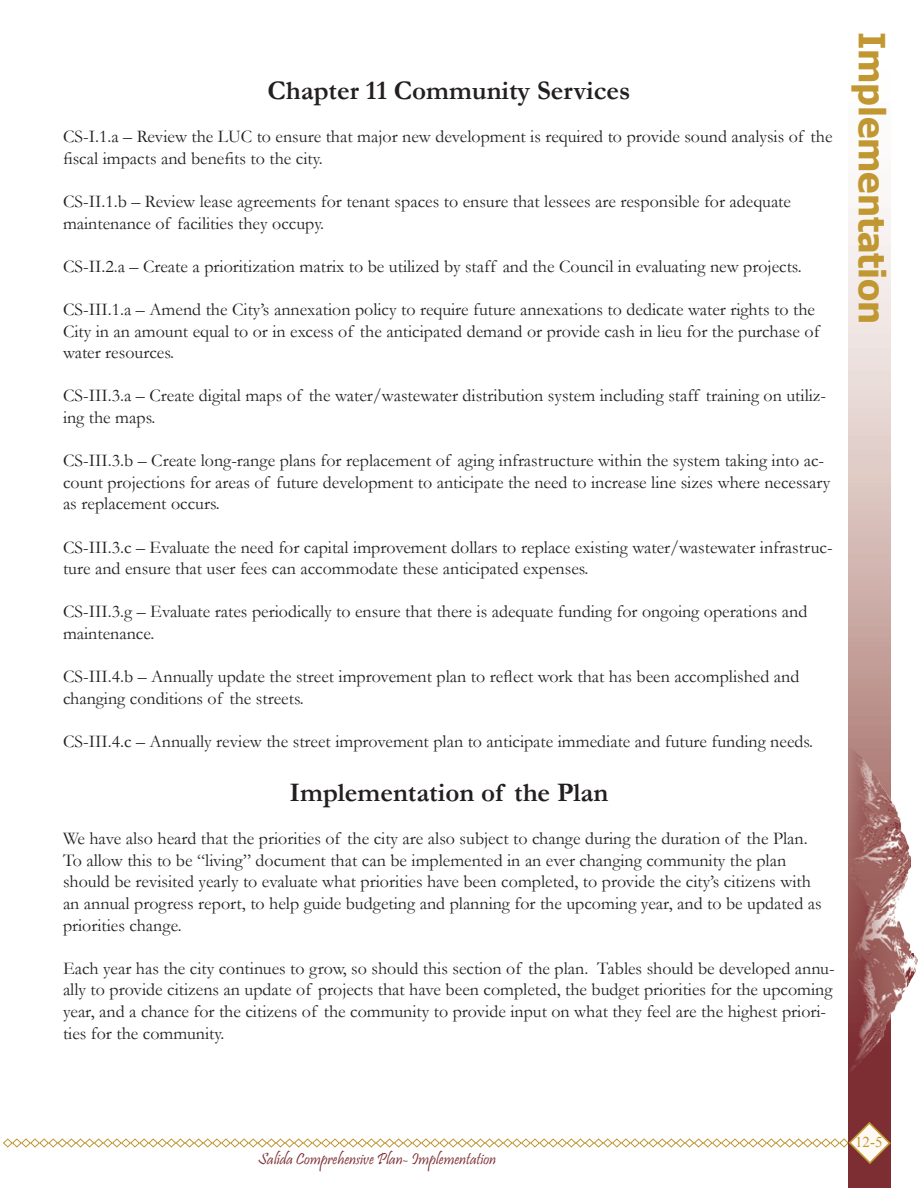
<style>
.page{position:relative;width:918px;height:1188px;background:#fff}
.page>*{position:absolute;margin:0;border:0;box-sizing:border-box;transform-origin:0 0}
.t1{font:700 36px "Tahoma";color:#c19731}
.t2{font:700 27px "Garamond";color:#231f20}
.t3{font:18px/21.6px "Garamond";color:#231f20}
.t4{font:16.5px "Pristina";color:#7d2f34}
.t5{font:15px "Times New Roman";color:#c19731}
</style>
<div class="page">
<svg style="left:849px;top:208px;width:42px;height:980px;background:#d1b4b1"></svg>
<img style="left:849px;top:746px;width:69px;height:330px">
<svg style="left:3px;top:1121px;width:888px;height:44px"></svg>
<p class="t2" style="left:268px;top:72px;width:364px">Chapter 11 Community Services</p>
<p class="t3" style="left:63px;top:125px;width:771px">CS-I.1.a – Review the LUC to ensure that major new development is required to provide sound analysis of the fiscal impacts and benefits to the city.</p>
<p class="t3" style="left:63px;top:190px;width:730px">CS-II.1.b – Review lease agreements for tenant spaces to ensure that lessees are responsible for adequate maintenance of facilities they occupy.</p>
<p class="t3" style="left:63px;top:255px;width:740px">CS-II.2.a – Create a prioritization matrix to be utilized by staff and the Council in evaluating new projects.</p>
<p class="t3" style="left:63px;top:298px;width:758px">CS-III.1.a – Amend the City’s annexation policy to require future annexations to dedicate water rights to the<br>City in an amount equal to or in excess of the anticipated demand or provide cash in lieu for the purchase of water resources.</p>
<p class="t3" style="left:63px;top:385px;width:765px">CS-III.3.a – Create digital maps of the water/wastewater distribution system including staff training on utiliz&shy;ing the maps.</p>
<p class="t3" style="left:63px;top:449px;width:769px">CS-III.3.b – Create long-range plans for replacement of aging infrastructure within the system taking into ac&shy;count projections for areas of future development to anticipate the need to increase line sizes where necessary as replacement occurs.</p>
<p class="t3" style="left:63px;top:536px;width:771px">CS-III.3.c – Evaluate the need for capital improvement dollars to replace existing water/wastewater infrastruc&shy;ture and ensure that user fees can accommodate these anticipated expenses.</p>
<p class="t3" style="left:63px;top:601px;width:746px">CS-III.3.g – Evaluate rates periodically to ensure that there is adequate funding for ongoing operations and maintenance.</p>
<p class="t3" style="left:63px;top:665px;width:738px">CS-III.4.b – Annually update the street improvement plan to reflect work that has been accomplished and changing conditions of the streets.</p>
<p class="t3" style="left:63px;top:730px;width:752px">CS-III.4.c – Annually review the street improvement plan to anticipate immediate and future funding needs.</p>
<p class="t2" style="left:290px;top:774px;width:320px">Implementation of the Plan</p>
<p class="t3" style="left:63px;top:827px;width:760px">We have also heard that the priorities of the city are also subject to change during the duration of the Plan.<br>To allow this to be “living” document that can be implemented in an ever changing community the plan should be revisited yearly to evaluate what priorities have been completed, to provide the city’s citizens with an annual progress report, to help guide budgeting and planning for the upcoming year, and to be updated as priorities change.</p>
<p class="t3" style="left:63px;top:957px;width:773px">Each year has the city continues to grow, so should this section of the plan. Tables should be developed annu&shy;ally to provide citizens an update of projects that have been completed, the budget priorities for the upcoming year, and a chance for the citizens of the community to provide input on what they feel are the highest priori&shy;ties for the community.</p>
<h1 class="t1" style="left:897px;top:32px;width:295px;rotate:90deg">Implementation</h1>
<p class="t4" style="left:258px;top:1149px;width:239px">Salida Comprehensive Plan- Implementation</p>
<p class="t5" style="left:855px;top:1132px;width:29px">12-5</p>
</div>
